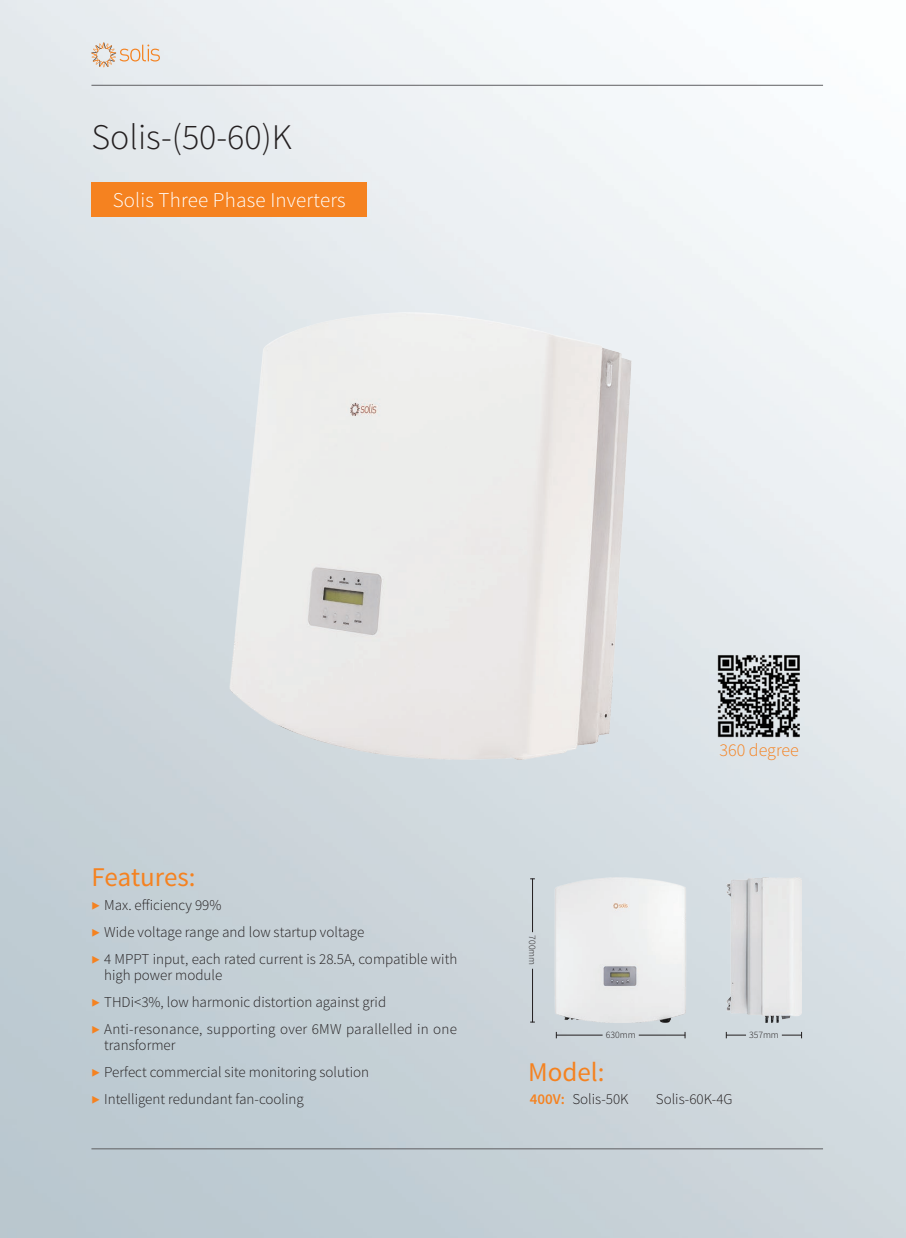
<style>
.page{position:relative;width:906px;height:1238px;background:#fff}
.page>*{position:absolute;margin:0;border:0;box-sizing:border-box;transform-origin:0 0}
.t1{font:300 36px "Source Sans Pro";color:#231f20}
.t2{font:27px "Source Sans Pro";color:#f58220}
.t3{font:300 21px "Source Sans Pro";letter-spacing:.01em;color:#fff}
.t4{font:300 18px "Source Sans Pro";color:#f58220}
.t5{font:300 15px/26.7px "Source Sans Pro";color:#231f20}
.t6{font:300 9.75px "Source Sans Pro";color:#231f20}
.s1{color:#f58220}
.s2{font-weight:600;color:#f58220}
</style>
<div class="page">
<img style="left:0;top:0;width:906px;height:1237px">
<img style="left:0;top:313px;width:905px;height:446px">
<img style="left:716px;top:653px;width:85px;height:85px">
<hr style="left:91px;top:85px;width:732px;height:1px;background:#5f5f62">
<hr style="left:91px;top:1148px;width:732px;height:1px;background:#5f5f62">
<svg style="left:91px;top:43px;width:69px;height:24px;background:#e5d6c9"></svg>
<div style="left:91px;top:183px;width:276px;height:34px;background:#f58220"></div>
<hr style="left:556px;top:1034px;width:46px;height:1px;background:#231f20">
<hr style="left:639px;top:1034px;width:46px;height:1px;background:#231f20">
<svg style="left:726px;top:1031px;width:20px;height:7px"></svg>
<svg style="left:782px;top:1031px;width:20px;height:7px"></svg>
<hr style="left:532px;top:878px;width:1px;height:54px;background:#231f20">
<hr style="left:532px;top:968px;width:1px;height:54px;background:#231f20">
<img style="left:553px;top:877px;width:136px;height:145px">
<img style="left:726px;top:877px;width:75px;height:145px">
<h1 class="t1" style="left:91px;top:115px;width:202px">Solis-(50-60)K</h1>
<h3 class="t3" style="left:113px;top:187px;width:234px">Solis Three Phase Inverters</h3>
<h2 class="t2" style="left:91px;top:860px;width:105px">Features:</h2>
<p class="t5" style="left:91px;top:891px;width:367px"><span class="s1">▶</span> Max. efficiency 99%<br><span class="s1">▶</span> Wide voltage range and low startup voltage<br><span class="s1">▶</span> 4 MPPT input, each rated current is 28.5A, compatible with</p>
<p class="t5" style="left:91px;top:961px;width:367px;text-indent:13px">high power module<br><span class="s1">▶</span> THDi&lt;3%, low harmonic distortion against grid<br><span class="s1">▶</span> Anti-resonance, supporting over 6MW parallelled in one</p>
<p class="t5" style="left:91px;top:1031px;width:279px;text-indent:13px">transformer<br><span class="s1">▶</span> Perfect commercial site monitoring solution <span class="s1">▶</span> Intelligent redundant fan-cooling</p>
<p class="t6" style="left:538px;top:935px;width:31px;rotate:90deg">700mm</p>
<p class="t4" style="left:719px;top:739px;width:81px">360 degree</p>
<p class="t6" style="left:606px;top:1029px;width:31px">630mm</p>
<p class="t6" style="left:749px;top:1029px;width:31px">357mm</p>
<h2 class="t2" style="left:528px;top:1054px;width:78px">Model:</h2>
<p class="t5" style="left:530px;top:1085px;width:100px"><span class="s2">400V:</span> Solis-50K</p>
<p class="t5" style="left:656px;top:1085px;width:78px">Solis-60K-4G</p>
</div>
